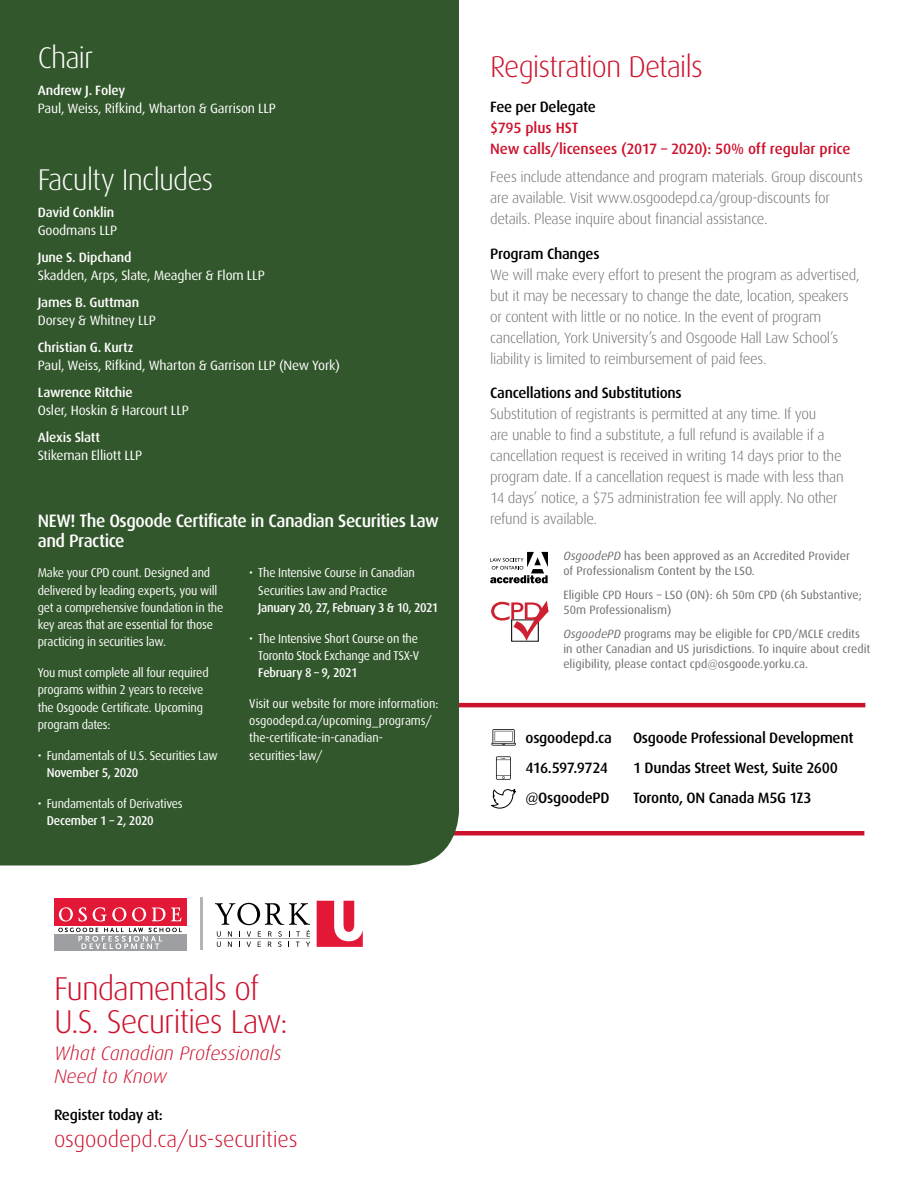
<style>
.page{position:relative;width:918px;height:1188px;background:#fff}
.page>*{position:absolute;margin:0;border:0;box-sizing:border-box;transform-origin:0 0}
.t1{font:300 33px/33px "Dax";letter-spacing:-.035em;color:#cd122d}
.t2{font:300 30px "Dax";letter-spacing:-.03em;color:#fff}
.t3{font:300 30px "Dax";letter-spacing:-.035em;color:#cd122d}
.t4{font:300 22.5px "Dax";letter-spacing:-.005em;color:#cd122d}
.t5{font:italic 300 19.5px/23.4px "Dax";color:#cd122d}
.t6{font:500 18px/19.5px "Dax";letter-spacing:-.025em;color:#fff}
.t7{font:300 15px/21px "Dax";letter-spacing:-.02em;color:#6d6e71}
.t8{font:500 15px/30px "Dax";letter-spacing:-.02em;color:#000}
.t9{font:500 15px/21px "Dax";letter-spacing:-.005em;color:#cd122d}
.t10{font:13.5px "Dax";letter-spacing:-.015em;color:#fff}
.t11{font:500 13.5px "Dax";letter-spacing:-.015em;color:#fff}
.t12{font:12.75px/17.2px "Dax";letter-spacing:-.015em;color:#fff;scale:.94 1}
.t13{font:500 12.75px "Dax";letter-spacing:-.025em;color:#fff;scale:.94 1}
.t14{font:12px/15px "Dax";color:#6d6e71}
.s1{font-style:italic}
</style>
<div class="page">
<div style="left:54px;top:831px;width:810px;height:5px;background:#cd122d"></div>
<div style="left:0;top:0;width:459px;height:866px;background:#33572c"></div>
<div style="left:54px;top:934px;width:133px;height:16px;background:#9d9fa2"></div>
<svg style="left:58px;top:928px;width:124px;height:21px"></svg>
<hr style="left:200px;top:898px;width:3px;height:52px;background:#b1b4b6">
<svg style="left:215px;top:903px;width:95px;height:44px"></svg>
<svg style="left:317px;top:901px;width:46px;height:46px"></svg>
<div style="left:54px;top:898px;width:133px;height:27px;background:#e31837"></div>
<svg style="left:59px;top:907px;width:14px;height:15px"></svg>
<svg style="left:79px;top:907px;width:8px;height:15px"></svg>
<svg style="left:93px;top:907px;width:33px;height:15px"></svg>
<svg style="left:132px;top:907px;width:14px;height:15px"></svg>
<svg style="left:152px;top:908px;width:29px;height:13px"></svg>
<hr style="left:459px;top:703px;width:406px;height:4px;background:#cd122d">
<svg style="left:491px;top:729px;width:24px;height:17px"></svg>
<svg style="left:496px;top:756px;width:15px;height:24px"></svg>
<svg style="left:491px;top:789px;width:25px;height:20px"></svg>
<svg style="left:491px;top:601px;width:58px;height:40px"></svg>
<svg style="left:490px;top:552px;width:58px;height:31px"></svg>
<h2 class="t2" style="left:38px;top:41px;width:57px">Chair</h2>
<p class="t11" style="left:38px;top:83px;width:89px">Andrew J. Foley</p>
<p class="t10" style="left:38px;top:101px;width:240px">Paul, Weiss, Rifkind, Wharton &amp; Garrison LLP</p>
<h2 class="t2" style="left:38px;top:163px;width:177px">Faculty Includes</h2>
<p class="t11" style="left:38px;top:205px;width:78px">David Conklin</p>
<p class="t10" style="left:38px;top:223px;width:81px">Goodmans LLP</p>
<p class="t11" style="left:38px;top:250px;width:95px">June S. Dipchand</p>
<p class="t10" style="left:38px;top:268px;width:228px">Skadden, Arps, Slate, Meagher &amp; Flom LLP</p>
<p class="t11" style="left:38px;top:294px;width:103px">James B. Guttman</p>
<p class="t10" style="left:38px;top:313px;width:120px">Dorsey &amp; Whitney LLP</p>
<p class="t11" style="left:38px;top:339px;width:97px">Christian G. Kurtz</p>
<p class="t10" style="left:38px;top:358px;width:304px">Paul, Weiss, Rifkind, Wharton &amp; Garrison LLP (New York)</p>
<p class="t11" style="left:38px;top:384px;width:96px">Lawrence Ritchie</p>
<p class="t10" style="left:38px;top:403px;width:153px">Osler, Hoskin &amp; Harcourt LLP</p>
<p class="t11" style="left:38px;top:429px;width:64px">Alexis Slatt</p>
<p class="t10" style="left:38px;top:448px;width:106px">Stikeman Elliott LLP</p>
<p class="t6" style="left:38px;top:511px;width:403px">NEW! The Osgoode Certificate in Canadian Securities Law and Practice</p>
<p class="t12" style="left:38px;top:565px;width:199px">Make your CPD count. Designed and delivered by leading experts, you will get a comprehensive foundation in the key areas that are essential for those practicing in securities law.</p>
<p class="t12" style="left:38px;top:664px;width:183px">You must complete all four required programs within 2 years to receive the Osgoode Certificate. Upcoming program dates:</p>
<p class="t12" style="left:38px;top:747px;width:193px">• Fundamentals of U.S. Securities Law</p>
<p class="t13" style="left:47px;top:765px;width:99px">November 5, 2020</p>
<p class="t12" style="left:38px;top:795px;width:156px">• Fundamentals of Derivatives</p>
<p class="t13" style="left:47px;top:813px;width:115px">December 1 – 2, 2020</p>
<p class="t12" style="left:258px;top:565px;width:168px;text-indent:-9px">• The Intensive Course in Canadian<br>Securities Law and Practice</p>
<p class="t13" style="left:258px;top:600px;width:193px">January 20, 27, February 3 &amp; 10, 2021</p>
<p class="t12" style="left:249px;top:630px;width:182px;text-align:right">• The Intensive Short Course on the<br>Toronto Stock Exchange and TSX‑V</p>
<p class="t13" style="left:258px;top:666px;width:107px">February 8 – 9, 2021</p>
<p class="t12" style="left:249px;top:695px;width:203px">Visit our website for more information: osgoodepd.ca/upcoming_programs/ the‑certificate‑in‑canadian&shy;securities‑law/</p>
<h2 class="t3" style="left:490px;top:50px;width:214px">Registration Details</h2>
<p class="t8" style="left:490px;top:92px;width:107px">Fee per Delegate</p>
<p class="t9" style="left:490px;top:117px;width:362px">$795 plus HST<br>New calls/licensees (2017 – 2020): 50% off regular price</p>
<p class="t7" style="left:490px;top:167px;width:374px">Fees include attendance and program materials. Group discounts are available. Visit www.osgoodepd.ca/group-discounts for details. Please inquire about financial assistance.</p>
<p class="t8" style="left:490px;top:239px;width:111px">Program Changes</p>
<p class="t7" style="left:490px;top:264px;width:371px">We will make every effort to present the program as advertised, but it may be necessary to change the date, location, speakers or content with little or no notice. In the event of program cancellation, York University’s and Osgoode Hall Law School’s liability is limited to reimbursement of paid fees.</p>
<p class="t8" style="left:490px;top:378px;width:193px">Cancellations and Substitutions</p>
<p class="t7" style="left:490px;top:404px;width:355px">Substitution of registrants is permitted at any time. If you<br>are unable to find a substitute, a full refund is available if a cancellation request is received in writing 14 days prior to the program date. If a cancellation request is made with less than 14 days’ notice, a $75 administration fee will apply. No other refund is available.</p>
<p class="t14" style="left:563px;top:549px;width:288px"><span class="s1">OsgoodePD</span> has been approved as an Accredited Provider of Professionalism Content by the LSO.</p>
<p class="t14" style="left:563px;top:588px;width:300px">Eligible CPD Hours – LSO (ON): 6h 50m CPD (6h Substantive;<br>50m Professionalism)</p>
<p class="t14" style="left:563px;top:627px;width:309px"><span class="s1">OsgoodePD</span> programs may be eligible for CPD/MCLE credits in other Canadian and US jurisdictions. To inquire about credit eligibility, please contact cpd@osgoode.yorku.ca.</p>
<p class="t8" style="left:526px;top:723px;width:88px">osgoodepd.ca<br>416.597.9724 @OsgoodePD</p>
<p class="t8" style="left:633px;top:723px;width:222px">Osgoode Professional Development<br>1 Dundas Street West, Suite 2600<br>Toronto, ON Canada M5G 1Z3</p>
<h1 class="t1" style="left:54px;top:973px;width:235px">Fundamentals of<br>U.S. Securities Law:</h1>
<h3 class="t5" style="left:54px;top:1041px;width:229px">What Canadian Professionals<br>Need to Know</h3>
<p class="t8" style="left:54px;top:1099px;width:110px">Register today at:</p>
<h3 class="t4" style="left:54px;top:1126px;width:245px">osgoodepd.ca/us‑securities</h3>
</div>
